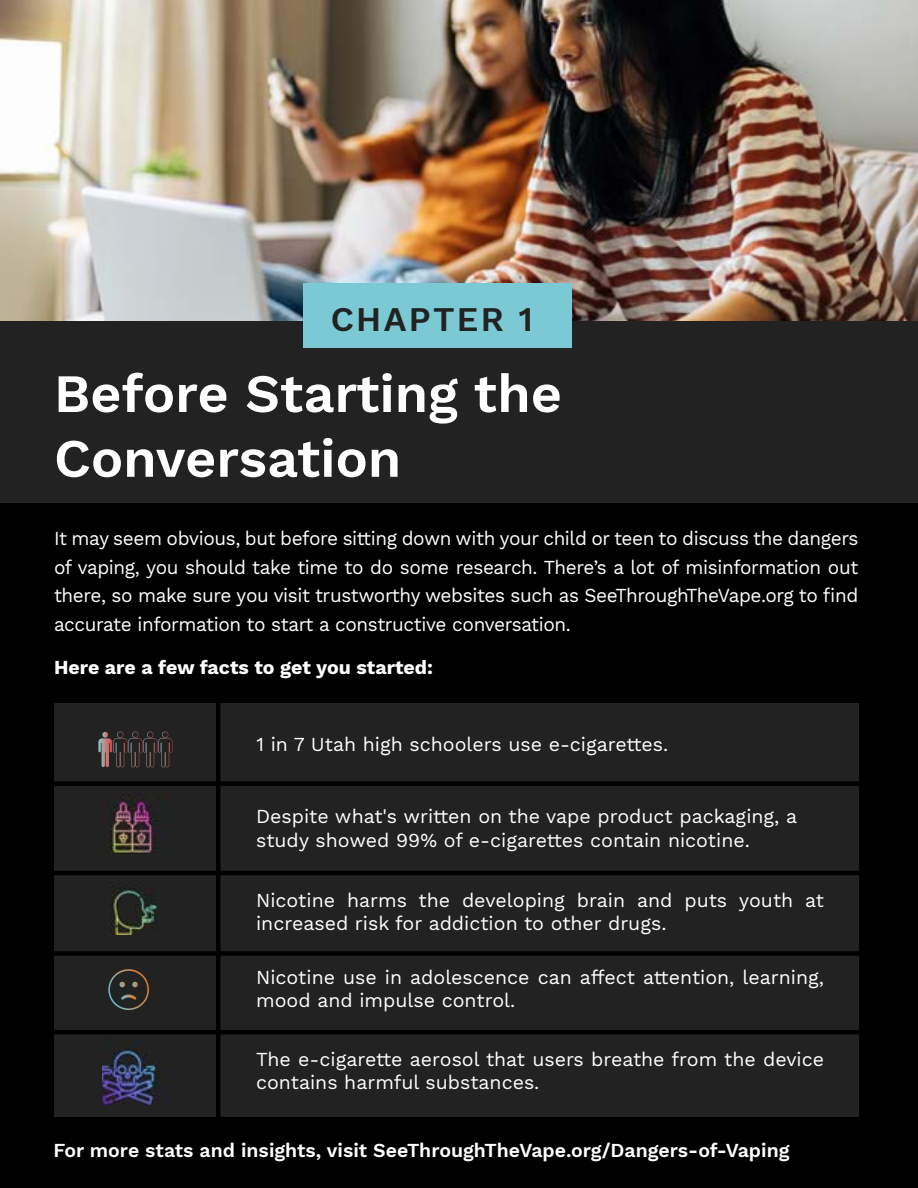
<style>
.page{position:relative;width:918px;height:1188px;background:#fff}
.page>*{position:absolute;margin:0;border:0;box-sizing:border-box;transform-origin:0 0}
.t1{font:600 54px/64.8px "Work Sans";color:#fff}
.t2{font:600 33.9px "Work Sans";letter-spacing:.07em;color:#222}
.t3{font:19.5px/23.4px "Work Sans";color:#fff}
.t4{font:600 19.5px "Work Sans";color:#fff}
.t5{font:700 19.5px "Work Sans";color:#fff}
</style>
<div class="page">
<img style="left:0;top:0;width:918px;height:321px">
<div style="left:0;top:321px;width:918px;height:369px;background:#222"></div>
<div style="left:303px;top:283px;width:269px;height:64px;background:#7bc9d4"></div>
<div style="left:0;top:504px;width:918px;height:684px;background:#000"></div>
<div style="left:54px;top:703px;width:804px;height:414px;background:#222"></div>
<img style="left:96px;top:793px;width:60px;height:60px">
<img style="left:111px;top:885px;width:47px;height:50px">
<img style="left:102px;top:1040px;width:59px;height:64px">
<svg style="left:98px;top:732px;width:74px;height:35px"></svg>
<svg style="left:108px;top:969px;width:41px;height:41px"></svg>
<hr style="left:216px;top:698px;width:4px;height:424px;background:#000">
<div style="left:44px;top:781px;width:829px;height:5px;background:#000"></div>
<hr style="left:44px;top:871px;width:829px;height:4px;background:#000">
<div style="left:44px;top:951px;width:829px;height:5px;background:#000"></div>
<hr style="left:44px;top:1030px;width:829px;height:4px;background:#000">
<h2 class="t2" style="left:331px;top:294px;width:204px">CHAPTER 1</h2>
<h1 class="t1" style="left:54px;top:359px;width:510px">Before Starting the<br>Conversation</h1>
<p class="t3" style="left:54px;top:525px;width:806px;line-height:28.5px;text-align:justify">It may seem obvious, but before sitting down with your child or teen to discuss the dangers of vaping, you should take time to do some research. There’s a lot of misinformation out there, so make sure you visit trustworthy websites such as SeeThroughTheVape.org to find accurate information to start a constructive conversation.</p>
<p class="t5" style="left:54px;top:656px;width:381px">Here are a few facts to get you started:</p>
<p class="t3" style="left:256px;top:734px;width:414px">1 in 7 Utah high schoolers use e-cigarettes.</p>
<p class="t3" style="left:256px;top:806px;width:543px">Despite what's written on the vape product packaging, a study showed 99% of e-cigarettes contain nicotine.</p>
<p class="t3" style="left:256px;top:889px;width:569px">Nicotine harms the developing brain and puts youth at increased risk for addiction to other drugs.</p>
<p class="t3" style="left:256px;top:967px;width:569px">Nicotine use in adolescence can affect attention, learning, mood and impulse control.</p>
<p class="t3" style="left:256px;top:1048px;width:569px">The e-cigarette aerosol that users breathe from the device contains harmful substances.</p>
<p class="t4" style="left:53px;top:1136px;width:738px">For more stats and insights, visit SeeThroughTheVape.org/Dangers-of-Vaping</p>
</div>
